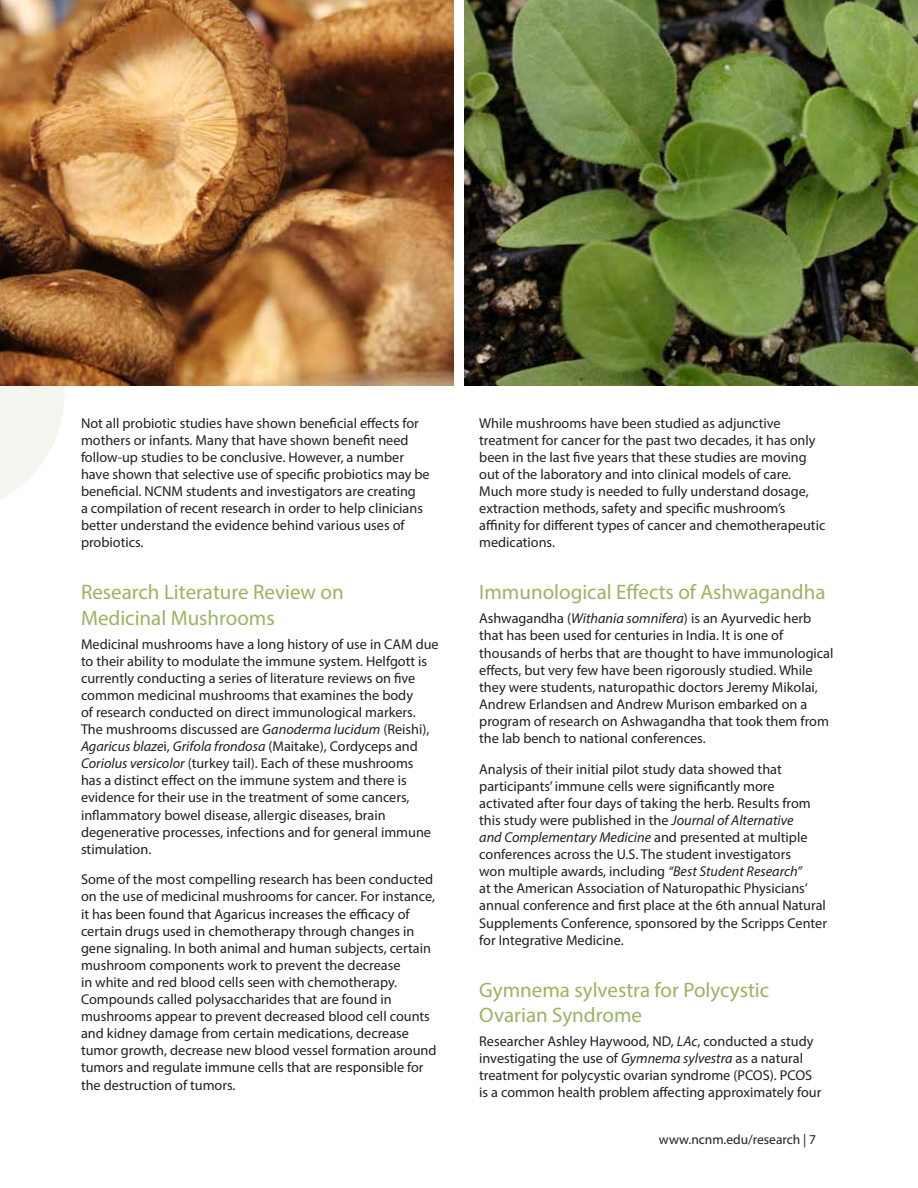
<style>
.page{position:relative;width:918px;height:1188px;background:#fff}
.page>*{position:absolute;margin:0;border:0;box-sizing:border-box;transform-origin:0 0}
.t1{font:21px/25.2px "Myriad Pro";color:#9ab462}
.t2{font:14.25px/17.1px "Myriad Pro";color:#231f20}
.t3{font:13.5px "Myriad Pro";color:#231f20}
.s1{font-style:italic}
</style>
<div class="page">
<svg style="left:0;top:272px;width:64px;height:228px"></svg>
<img style="left:1px;top:0;width:452px;height:386px">
<img style="left:464px;top:0;width:454px;height:386px">
<p class="t2" style="left:81px;top:414px;width:350px">Not all probiotic studies have shown beneficial effects for mothers or infants. Many that have shown benefit need follow-up studies to be conclusive. However, a number have shown that selective use of specific probiotics may be beneficial. NCNM students and investigators are creating<br>a compilation of recent research in order to help clinicians better understand the evidence behind various uses of probiotics.</p>
<h1 class="t1" style="left:81px;top:579px;width:264px">Research Literature Review on<br>Medicinal Mushrooms</h1>
<p class="t2" style="left:81px;top:635px;width:359px">Medicinal mushrooms have a long history of use in CAM due to their ability to modulate the immune system. Helfgott is currently conducting a series of literature reviews on five common medicinal mushrooms that examines the body<br>of research conducted on direct immunological markers.<br>The mushrooms discussed are <span class="s1">Ganoderma lucidum</span> (Reishi), <span class="s1">Agaricus blaze</span>i, <span class="s1">Grifola frondosa</span> (Maitake), Cordyceps and <span class="s1">Coriolus versicolor</span> (turkey tail). Each of these mushrooms<br>has a distinct effect on the immune system and there is evidence for their use in the treatment of some cancers, inflammatory bowel disease, allergic diseases, brain degenerative processes, infections and for general immune stimulation.</p>
<p class="t2" style="left:81px;top:871px;width:357px">Some of the most compelling research has been conducted on the use of medicinal mushrooms for cancer. For instance, it has been found that Agaricus increases the efficacy of certain drugs used in chemotherapy through changes in gene signaling. In both animal and human subjects, certain mushroom components work to prevent the decrease<br>in white and red blood cells seen with chemotherapy.<br>Compounds called polysaccharides that are found in mushrooms appear to prevent decreased blood cell counts and kidney damage from certain medications, decrease tumor growth, decrease new blood vessel formation around tumors and regulate immune cells that are responsible for the destruction of tumors.</p>
<p class="t2" style="left:479px;top:414px;width:348px">While mushrooms have been studied as adjunctive treatment for cancer for the past two decades, it has only been in the last five years that these studies are moving out of the laboratory and into clinical models of care.<br>Much more study is needed to fully understand dosage, extraction methods, safety and specific mushroom’s affinity for different types of cancer and chemotherapeutic medications.</p>
<h1 class="t1" style="left:479px;top:579px;width:348px">Immunological Effects of Ashwagandha</h1>
<p class="t2" style="left:479px;top:610px;width:356px">Ashwagandha (<span class="s1">Withania somnifera</span>) is an Ayurvedic herb that has been used for centuries in India. It is one of thousands of herbs that are thought to have immunological effects, but very few have been rigorously studied. While they were students, naturopathic doctors Jeremy Mikolai, Andrew Erlandsen and Andrew Murison embarked on a program of research on Ashwagandha that took them from the lab bench to national conferences.</p>
<p class="t2" style="left:479px;top:760px;width:349px">Analysis of their initial pilot study data showed that participants’ immune cells were significantly more activated after four days of taking the herb. Results from this study were published in the <span class="s1">Journal of Alternative<br>and Complementary Medicine</span> and presented at multiple conferences across the U.S. The student investigators<br>won multiple awards, including <span class="s1">“Best Student Research”<br></span>at the American Association of Naturopathic Physicians’ annual conference and first place at the 6th annual Natural Supplements Conference, sponsored by the Scripps Center for Integrative Medicine.</p>
<h1 class="t1" style="left:479px;top:977px;width:292px">Gymnema sylvestra for Polycystic<br>Ovarian Syndrome</h1>
<p class="t2" style="left:479px;top:1032px;width:344px">Researcher Ashley Haywood, ND, <span class="s1">LAc</span>, conducted a study investigating the use of <span class="s1">Gymnema sylvestra</span> as a natural treatment for polycystic ovarian syndrome (PCOS). PCOS is a common health problem affecting approximately four</p>
<p class="t3" style="left:659px;top:1131px;width:159px">www.ncnm.edu/research | 7</p>
</div>
